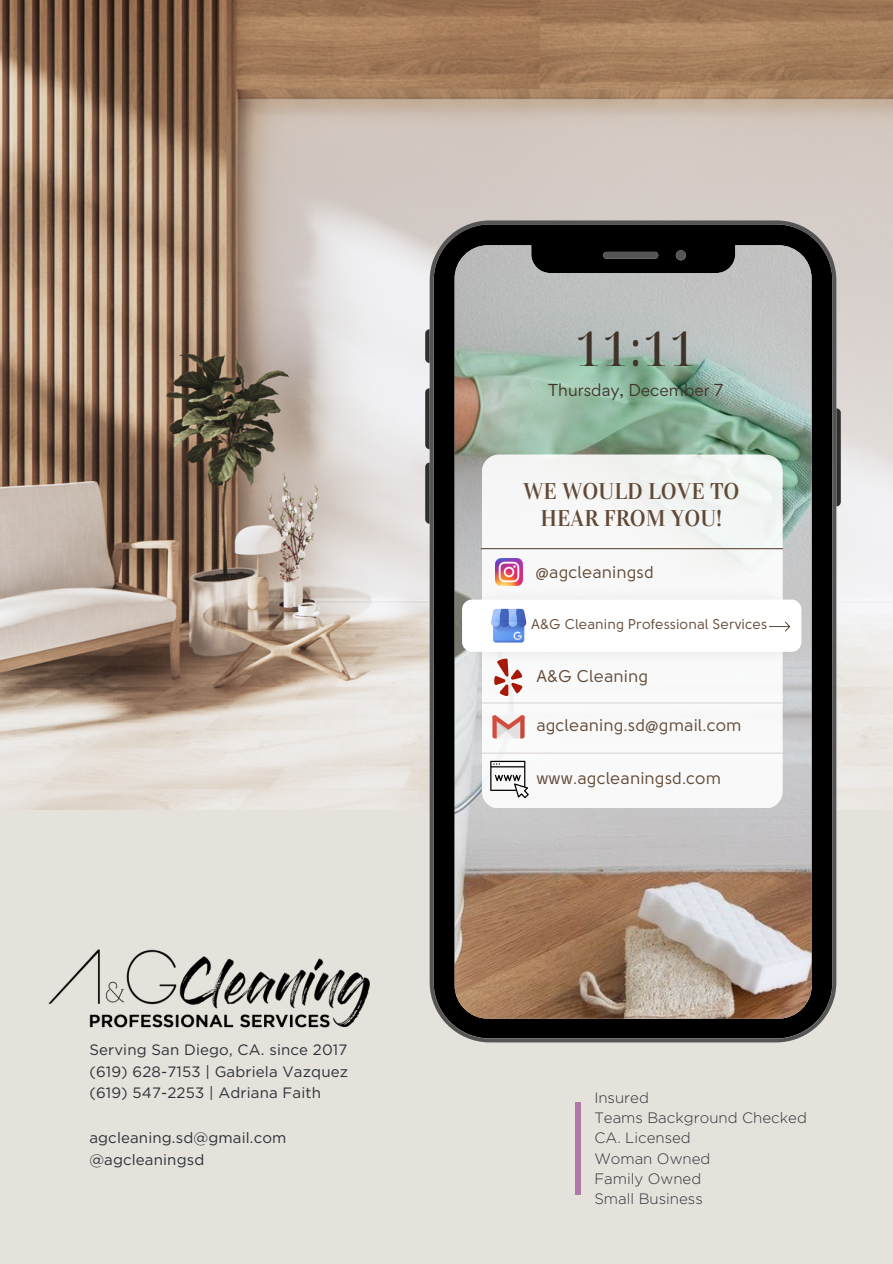
<style>
.page{position:relative;width:893px;height:1264px;background:#fff}
.page>*{position:absolute;margin:0;border:0;box-sizing:border-box;transform-origin:0 0}
.t1{font:48px "Noto Serif Display";color:#403329}
.t2{font:22.65px/26.7px "Vidaloka";color:#624936;text-align:center}
.t3{font:16.95px "Solomon Sans";color:#624936}
.t4{font:15.45px "Gordita";color:#403329}
.t5{font:15px "Gotham";letter-spacing:.01em;color:#2c3038}
.t6{font:300 15px "Gotham";color:#2c3038}
.t7{font:14.1px "Solomon Sans";color:#624936}
</style>
<div class="page">
<div style="left:0;top:0;width:892px;height:1263px;background:#e4e2da"></div>
<img style="left:0;top:0;width:892px;height:809px">
<svg style="left:425px;top:329px;width:4px;height:34px"></svg>
<svg style="left:425px;top:388px;width:4px;height:61px"></svg>
<svg style="left:425px;top:462px;width:4px;height:62px"></svg>
<svg style="left:836px;top:408px;width:4px;height:98px"></svg>
<svg style="left:429px;top:220px;width:407px;height:822px;background:#85837b"></svg>
<div style="left:481px;top:454px;width:301px;height:354px;background:#f8f8f8;border-radius:17px"></div>
<hr style="left:481px;top:548px;width:302px;height:1px;background:#624936">
<hr style="left:481px;top:702px;width:302px;height:1px;background:#624936">
<img style="left:462px;top:632px;width:340px;height:36px">
<img style="left:461px;top:584px;width:340px;height:36px">
<div style="left:462px;top:599px;width:339px;height:53px;background:#fff;border-radius:10px"></div>
<hr style="left:481px;top:752px;width:302px;height:1px;background:#624936">
<svg style="left:769px;top:621px;width:21px;height:10px"></svg>
<img style="left:495px;top:559px;width:27px;height:27px">
<svg style="left:494px;top:658px;width:28px;height:38px"></svg>
<svg style="left:491px;top:609px;width:35px;height:33px"></svg>
<svg style="left:492px;top:715px;width:32px;height:23px"></svg>
<svg style="left:490px;top:760px;width:39px;height:38px"></svg>
<img style="left:48px;top:949px;width:322px;height:79px">
<div style="left:575px;top:1102px;width:5px;height:93px;background:#ae79a9"></div>
<p class="t5" style="left:89px;top:1040px;width:259px">Serving San Diego, CA. since 2017</p>
<p class="t5" style="left:89px;top:1062px;width:260px">(619) 628-7153 | Gabriela Vazquez</p>
<p class="t5" style="left:89px;top:1083px;width:233px">(619) 547-2253 | Adriana Faith</p>
<p class="t5" style="left:89px;top:1128px;width:199px">agcleaning.sd@gmail.com</p>
<p class="t5" style="left:89px;top:1150px;width:116px">@agcleaningsd</p>
<h3 class="t1" style="left:575px;top:314px;width:123px">11:11</h3>
<p class="t4" style="left:548px;top:379px;width:177px">Thursday, December 7</p>
<h3 class="t2" style="left:523px;top:478px;width:218px">WE WOULD LOVE TO<br>HEAR FROM YOU!</h3>
<h2 class="t3" style="left:535px;top:565px;width:120px">@agcleaningsd</h2>
<p class="t7" style="left:531px;top:618px;width:238px">A&amp;G Cleaning Professional Services</p>
<p class="t3" style="left:536px;top:668px;width:113px">A&amp;G Cleaning</p>
<p class="t3" style="left:536px;top:717px;width:207px">agcleaning.sd@gmail.com</p>
<p class="t3" style="left:536px;top:770px;width:186px">www.agcleaningsd.com</p>
<p class="t6" style="left:594px;top:1088px;width:56px">Insured</p>
<p class="t6" style="left:594px;top:1108px;width:214px">Teams Background Checked</p>
<p class="t6" style="left:594px;top:1128px;width:98px">CA. Licensed</p>
<p class="t6" style="left:594px;top:1149px;width:118px">Woman Owned</p>
<p class="t6" style="left:594px;top:1169px;width:108px">Family Owned</p>
<p class="t6" style="left:594px;top:1189px;width:110px">Small Business</p>
</div>
